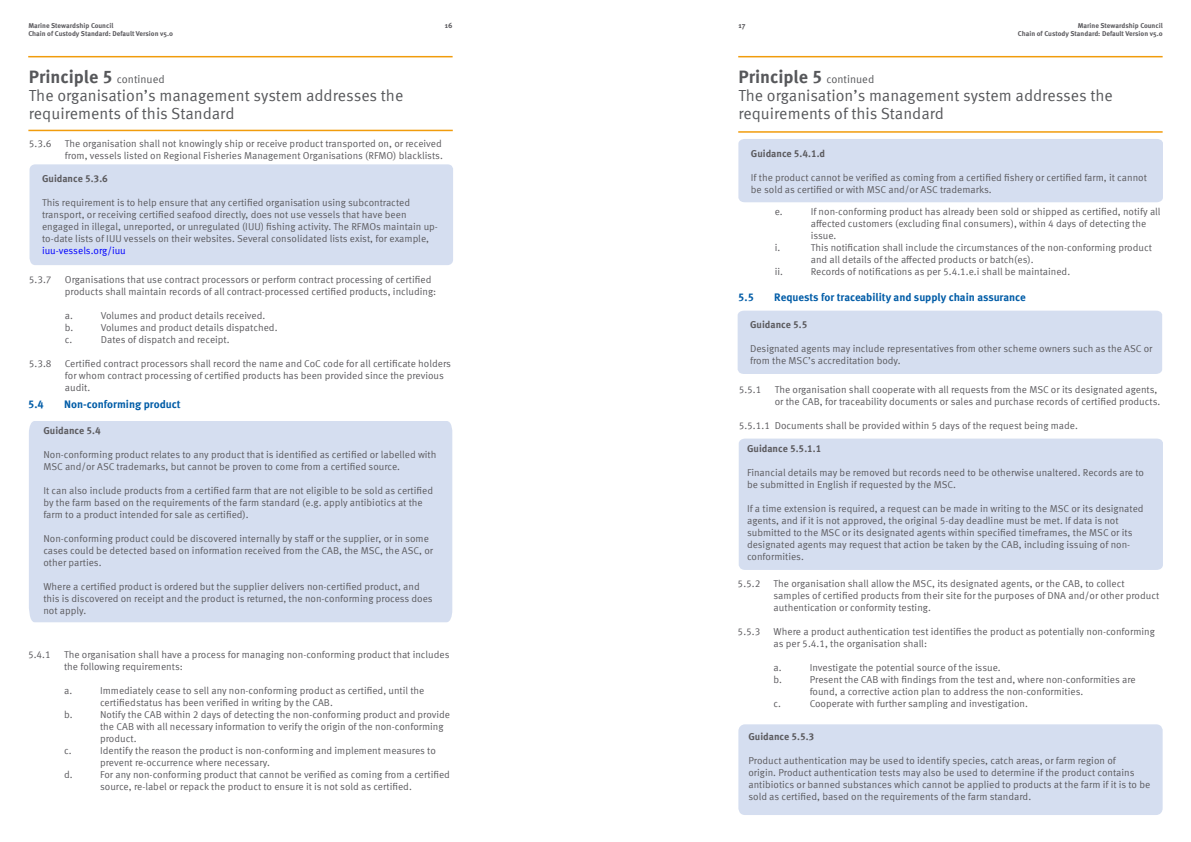
<style>
.page{position:relative;width:1191px;height:842px;background:#fff}
.page>*{position:absolute;margin:0;border:0;box-sizing:border-box;transform-origin:0 0}
.t1{font:700 18px "Meta Offc Pro";color:#57585b}
.t2{font:16px/18px "Meta Offc Pro Norm";color:#57585b}
.t3{font:700 11px "Meta Offc Pro";color:#005ca7}
.t4{font:10px/12px "Meta Offc Pro Norm";color:#5c5b5f}
.t5{font:700 10px "Meta Offc Pro";color:#5c5b5f}
.t6{font:10px "Meta Offc Pro Norm";color:#00f}
.t7{font:700 7.5px "Meta Pro";color:#5c5b5f}
.t8{font:700 7px/8px "Meta Pro";color:#5c5b5f;text-align:right}
.s1{font-family:"Meta Offc Pro Norm";font-weight:400;font-size:11px}
</style>
<div class="page">
<hr style="left:28px;top:130px;width:425px;height:1px;background:#f19c0c">
<hr style="left:28px;top:56px;width:424px;height:1px;background:#f19c0c">
<div style="left:29px;top:421px;width:423px;height:201px;background:#d5def0"></div>
<div style="left:30px;top:164px;width:423px;height:101px;background:#d5def0"></div>
<hr style="left:738px;top:131px;width:424px;height:2px;background:#f19c0c">
<hr style="left:738px;top:56px;width:424px;height:1px;background:#f19c0c">
<div style="left:737px;top:311px;width:425px;height:63px;background:#d5def0"></div>
<div style="left:738px;top:139px;width:425px;height:63px;background:#d5def0"></div>
<div style="left:738px;top:439px;width:425px;height:131px;background:#d5def0"></div>
<div style="left:738px;top:724px;width:424px;height:91px;background:#d5def0"></div>
<p class="t8" style="left:28px;top:21px;width:86px">Marine Stewardship Council</p>
<p class="t7" style="left:445px;top:20px;width:9px">16</p>
<p class="t7" style="left:738px;top:20px;width:8px">17</p>
<p class="t8" style="left:28px;top:29px;width:146px">Chain of Custody Standard: Default Version v5.0</p>
<p class="t8" style="left:1018px;top:21px;width:146px">Marine Stewardship Council<br>Chain of Custody Standard: Default Version v5.0</p>
<h1 class="t1" style="left:29px;top:63px;width:137px">Principle 5 <span class="s1">continued</span></h1>
<h2 class="t2" style="left:29px;top:85px;width:376px">The organisation’s management system addresses the requirements of this Standard</h2>
<p class="t4" style="left:29px;top:136px;width:24px">5.3.6</p>
<p class="t4" style="left:65px;top:136px;width:379px">The organisation shall not knowingly ship or receive product transported on, or received from, vessels listed on Regional Fisheries Management Organisations (RFMO) blacklists.</p>
<p class="t5" style="left:42px;top:171px;width:67px">Guidance 5.3.6</p>
<p class="t4" style="left:42px;top:196px;width:397px">This requirement is to help ensure that any certified organisation using subcontracted transport, or receiving certified seafood directly, does not use vessels that have been engaged in illegal, unreported, or unregulated (IUU) fishing activity. The RFMOs maintain up&shy;to-date lists of IUU vessels on their websites. Several consolidated lists exist, for example,</p>
<p class="t6" style="left:42px;top:243px;width:85px">iuu-vessels.org/iuu</p>
<p class="t4" style="left:29px;top:272px;width:24px">5.3.7</p>
<p class="t4" style="left:65px;top:272px;width:373px">Organisations that use contract processors or perform contract processing of certified products shall maintain records of all contract-processed certified products, including:</p>
<p class="t4" style="left:65px;top:308px;width:10px">a.</p>
<p class="t4" style="left:101px;top:308px;width:166px">Volumes and product details received.</p>
<p class="t4" style="left:65px;top:320px;width:10px">b.</p>
<p class="t4" style="left:101px;top:320px;width:178px">Volumes and product details dispatched.</p>
<p class="t4" style="left:65px;top:332px;width:9px">c.</p>
<p class="t4" style="left:101px;top:332px;width:130px">Dates of dispatch and receipt.</p>
<p class="t4" style="left:29px;top:356px;width:24px">5.3.8</p>
<p class="t4" style="left:65px;top:356px;width:387px">Certified contract processors shall record the name and CoC code for all certificate holders for whom contract processing of certified products has been provided since the previous audit.</p>
<p class="t3" style="left:28px;top:395px;width:17px">5.4</p>
<p class="t3" style="left:64px;top:395px;width:118px">Non-conforming product</p>
<p class="t5" style="left:43px;top:422px;width:59px">Guidance 5.4</p>
<p class="t4" style="left:43px;top:447px;width:394px">Non-conforming product relates to any product that is identified as certified or labelled with<br>MSC and/or ASC trademarks, but cannot be proven to come from a certified source.</p>
<p class="t4" style="left:43px;top:483px;width:391px">It can also include products from a certified farm that are not eligible to be sold as certified by the farm based on the requirements of the farm standard (e.g. apply antibiotics at the farm to a product intended for sale as certified).</p>
<p class="t4" style="left:43px;top:531px;width:391px">Non-conforming product could be discovered internally by staff or the supplier, or in some cases could be detected based on information received from the CAB, the MSC, the ASC, or other parties.</p>
<p class="t4" style="left:43px;top:579px;width:391px">Where a certified product is ordered but the supplier delivers non-certified product, and this is discovered on receipt and the product is returned, the non-conforming process does not apply.</p>
<p class="t4" style="left:28px;top:648px;width:24px">5.4.1</p>
<p class="t4" style="left:64px;top:648px;width:387px">The organisation shall have a process for managing non-conforming product that includes the following requirements:</p>
<p class="t4" style="left:64px;top:684px;width:10px">a.</p>
<p class="t4" style="left:100px;top:684px;width:326px">Immediately cease to sell any non-conforming product as certified, until the certifiedstatus has been verified in writing by the CAB.</p>
<p class="t4" style="left:64px;top:708px;width:10px">b.</p>
<p class="t4" style="left:100px;top:708px;width:351px">Notify the CAB within 2 days of detecting the non-conforming product and provide the CAB with all necessary information to verify the origin of the non-conforming product.</p>
<p class="t4" style="left:64px;top:744px;width:9px">c.</p>
<p class="t4" style="left:100px;top:744px;width:337px">Identify the reason the product is non-conforming and implement measures to prevent re-occurrence where necessary.</p>
<p class="t4" style="left:64px;top:768px;width:10px">d.</p>
<p class="t4" style="left:100px;top:768px;width:351px">For any non-conforming product that cannot be verified as coming from a certified source, re-label or repack the product to ensure it is not sold as certified.</p>
<h1 class="t1" style="left:738px;top:63px;width:137px">Principle 5 <span class="s1">continued</span></h1>
<h2 class="t2" style="left:738px;top:85px;width:376px">The organisation’s management system addresses the requirements of this Standard</h2>
<p class="t5" style="left:751px;top:145px;width:76px">Guidance 5.4.1.d</p>
<p class="t4" style="left:751px;top:171px;width:397px">If the product cannot be verified as coming from a certified fishery or certified farm, it cannot be sold as certified or with MSC and/or ASC trademarks.</p>
<p class="t4" style="left:774px;top:205px;width:10px">e.</p>
<p class="t4" style="left:810px;top:205px;width:351px">If non-conforming product has already been sold or shipped as certified, notify all affected customers (excluding final consumers), within 4 days of detecting the issue.</p>
<p class="t4" style="left:774px;top:241px;width:7px">i.</p>
<p class="t4" style="left:810px;top:241px;width:343px">This notification shall include the circumstances of the non-conforming product and all details of the affected products or batch(es).</p>
<p class="t4" style="left:774px;top:265px;width:10px">ii.</p>
<p class="t4" style="left:810px;top:265px;width:261px">Records of notifications as per 5.4.1.e.i shall be maintained.</p>
<p class="t3" style="left:738px;top:289px;width:17px">5.5</p>
<p class="t3" style="left:774px;top:289px;width:253px">Requests for traceability and supply chain assurance</p>
<p class="t5" style="left:750px;top:317px;width:59px">Guidance 5.5</p>
<p class="t4" style="left:750px;top:342px;width:404px">Designated agents may include representatives from other scheme owners such as the ASC or from the MSC’s accreditation body.</p>
<p class="t4" style="left:738px;top:383px;width:24px">5.5.1</p>
<p class="t4" style="left:774px;top:383px;width:387px">The organisation shall cooperate with all requests from the MSC or its designated agents, or the CAB, for traceability documents or sales and purchase records of certified products.</p>
<p class="t4" style="left:738px;top:419px;width:341px">5.5.1.1 Documents shall be provided within 5 days of the request being made.</p>
<p class="t5" style="left:747px;top:441px;width:76px">Guidance 5.5.1.1</p>
<p class="t4" style="left:747px;top:466px;width:398px">Financial details may be removed but records need to be otherwise unaltered. Records are to be submitted in English if requested by the MSC.</p>
<p class="t4" style="left:747px;top:502px;width:398px">If a time extension is required, a request can be made in writing to the MSC or its designated agents, and if it is not approved, the original 5-day deadline must be met. If data is not submitted to the MSC or its designated agents within specified timeframes, the MSC or its designated agents may request that action be taken by the CAB, including issuing of non&shy;conformities.</p>
<p class="t4" style="left:737px;top:577px;width:24px">5.5.2</p>
<p class="t4" style="left:773px;top:577px;width:387px">The organisation shall allow the MSC, its designated agents, or the CAB, to collect samples of certified products from their site for the purposes of DNA and/or other product authentication or conformity testing.</p>
<p class="t4" style="left:737px;top:625px;width:24px">5.5.3</p>
<p class="t4" style="left:773px;top:625px;width:383px">Where a product authentication test identifies the product as potentially non-conforming as per 5.4.1, the organisation shall:</p>
<p class="t4" style="left:773px;top:661px;width:10px">a.</p>
<p class="t4" style="left:809px;top:661px;width:192px">Investigate the potential source of the issue.</p>
<p class="t4" style="left:773px;top:673px;width:10px">b.</p>
<p class="t4" style="left:809px;top:673px;width:327px">Present the CAB with findings from the test and, where non-conformities are found, a corrective action plan to address the non-conformities.</p>
<p class="t4" style="left:773px;top:697px;width:9px">c.</p>
<p class="t4" style="left:809px;top:697px;width:220px">Cooperate with further sampling and investigation.</p>
<p class="t5" style="left:748px;top:729px;width:67px">Guidance 5.5.3</p>
<p class="t4" style="left:748px;top:754px;width:403px">Product authentication may be used to identify species, catch areas, or farm region of<br>origin. Product authentication tests may also be used to determine if the product contains antibiotics or banned substances which cannot be applied to products at the farm if it is to be sold as certified, based on the requirements of the farm standard.</p>
</div>
